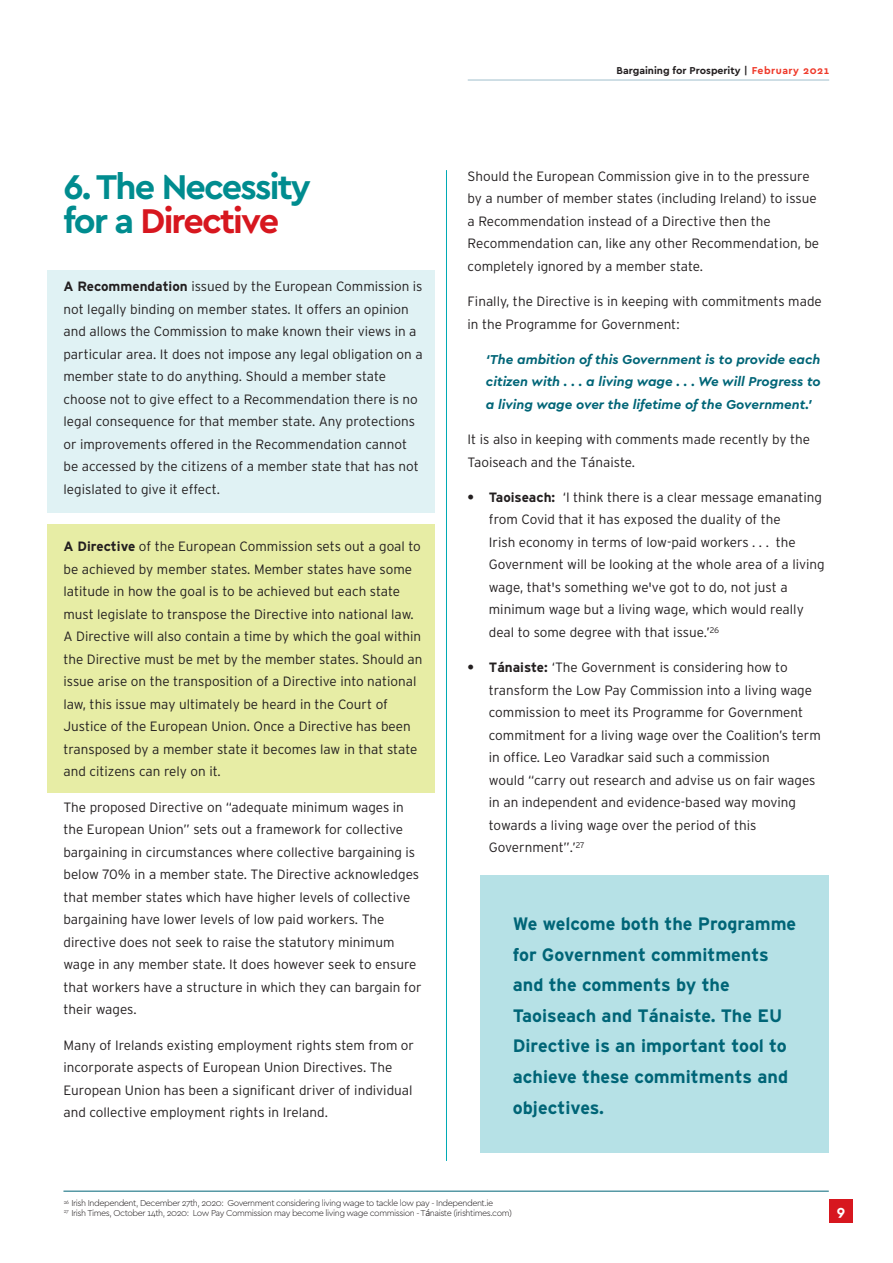
<style>
.page{position:relative;width:893px;height:1263px;background:#fff}
.page>*{position:absolute;margin:0;border:0;box-sizing:border-box;transform-origin:0 0}
.t1{font:700 36px/34.5px "Cera GR";letter-spacing:-.05em;color:#008c8f}
.t2{font:700 18px/30.6px "Interstate";color:#006577}
.t3{font:700 15px "Cera GR";color:#fff}
.t4{font:300 13.5px/22.5px "Interstate";color:#231f20}
.t5{font:italic 700 13.5px/22.5px "Cera GR";color:#006577;text-align:justify}
.t6{font:700 10.5px "Cera GR";color:#231f20}
.t7{font:300 9px/9.3px "Cera GR";letter-spacing:-.05em;color:#231f20}
.s1{color:#ef3a2b}
.s2{color:#d7171f}
.s3{font-weight:700}
.s4{font-family:"Interstate"}
</style>
<div class="page">
<div style="left:48px;top:524px;width:387px;height:269px;background:#e7eda5"></div>
<div style="left:48px;top:270px;width:387px;height:242px;background:#e0f2f4"></div>
<hr style="left:468px;top:80px;width:361px;height:1px;background:#a1bfcd">
<div style="left:829px;top:1199px;width:24px;height:24px;background:#d7171f"></div>
<hr style="left:446px;top:170px;width:1px;height:991px;background:#00aab5">
<div style="left:480px;top:875px;width:349px;height:277px;background:#b6e1e6"></div>
<hr style="left:63px;top:1191px;width:766px;height:1px;background:#006577">
<p class="t6" style="left:617px;top:66px;width:214px">Bargaining for Prosperity | <span class="s1">February 2021</span></p>
<h1 class="t1" style="left:63px;top:172px;width:249px">6. The Necessity for a <span class="s2">Directive</span></h1>
<p class="t4" style="left:63px;top:276px;width:361px"><span class="s3">A Recommendation</span> issued by the European Commission is not legally binding on member states. It offers an opinion and allows the Commission to make known their views in a particular area. It does not impose any legal obligation on a member state to do anything. Should a member state choose not to give effect to a Recommendation there is no legal consequence for that member state. Any protections or improvements offered in the Recommendation cannot be accessed by the citizens of a member state that has not legislated to give it effect.</p>
<p class="t4" style="left:63px;top:536px;width:361px"><span class="s3">A Directive</span> of the European Commission sets out a goal to be achieved by member states. Member states have some latitude in how the goal is to be achieved but each state must legislate to transpose the Directive into national law.<br>A Directive will also contain a time by which the goal within the Directive must be met by the member states. Should an issue arise on the transposition of a Directive into national law, this issue may ultimately be heard in the Court of Justice of the European Union. Once a Directive has been transposed by a member state it becomes law in that state and citizens can rely on it.</p>
<p class="t4" style="left:63px;top:797px;width:360px">The proposed Directive on “adequate minimum wages in the European Union” sets out a framework for collective bargaining in circumstances where collective bargaining is below 70% in a member state. The Directive acknowledges that member states which have higher levels of collective bargaining have lower levels of low paid workers. The directive does not seek to raise the statutory minimum wage in any member state. It does however seek to ensure that workers have a structure in which they can bargain for their wages.</p>
<p class="t4" style="left:63px;top:1035px;width:352px">Many of Irelands existing employment rights stem from or incorporate aspects of European Union Directives. The European Union has been a significant driver of individual and collective employment rights in Ireland.</p>
<p class="t4" style="left:468px;top:166px;width:353px">Should the European Commission give in to the pressure by a number of member states (including Ireland) to issue a Recommendation instead of a Directive then the Recommendation can, like any other Recommendation, be completely ignored by a member state.</p>
<p class="t4" style="left:468px;top:291px;width:356px">Finally, the Directive is in keeping with commitments made in the Programme for Government:</p>
<p class="t5" style="left:486px;top:349px;width:336px">‘The ambition of this Government is to provide each citizen with . . . a living wage . . . We will Progress to a living wage over the lifetime of the Government.’</p>
<p class="t4" style="left:468px;top:429px;width:344px">It is also in keeping with comments made recently by the<br>Taoiseach and the Tánaiste.</p>
<p class="t4" style="left:489px;top:487px;width:337px;text-indent:-21px"><span class="s3">• Taoiseach:</span> ‘I think there is a clear message emanating from Covid that it has exposed the duality of the<br>Irish economy in terms of low-paid workers . . . the Government will be looking at the whole area of a living wage, that's something we've got to do, not just a minimum wage but a living wage, which would really deal to some degree with that issue.’<sup>26</sup></p>
<p class="t4" style="left:489px;top:657px;width:333px;text-indent:-21px"><span class="s3">• Tánaiste:</span> ‘The Government is considering how to transform the Low Pay Commission into a living wage commission to meet its Programme for Government commitment for a living wage over the Coalition’s term in office. Leo Varadkar said such a commission<br>would “carry out research and advise us on fair wages in an independent and evidence-based way moving towards a living wage over the period of this Government”.’<sup>27</sup></p>
<h2 class="t2" style="left:513px;top:910px;width:285px">We welcome both the Programme for Government commitments and the comments by the<br>Taoiseach and Tánaiste. The EU<br>Directive is an important tool to achieve these commitments and objectives.</h2>
<p class="t7" style="left:64px;top:1199px;width:450px"><sup>26</sup> Irish Independent, December 27th, 2020: Government considering living wage to tackle low pay - Independent.ie<br><sup>27</sup> Irish Times, October 14th, 2020: Low Pay Commission may become living wage commission - T<span class="s4">á</span>naiste (irishtimes.com)</p>
<p class="t3" style="left:837px;top:1205px;width:10px">9</p>
</div>
